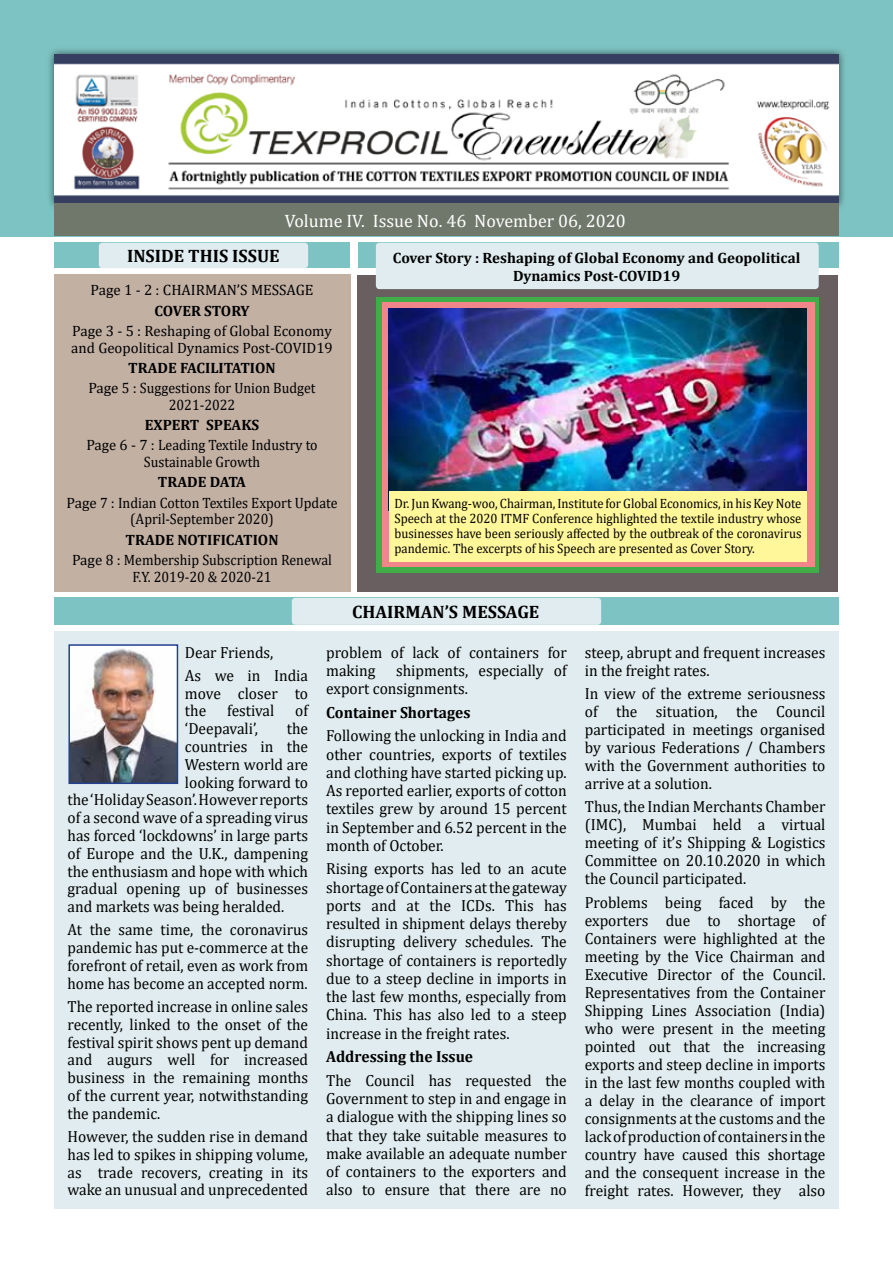
<style>
.page{position:relative;width:893px;height:1263px;background:#fff}
.page>*{position:absolute;margin:0;border:0;box-sizing:border-box;transform-origin:0 0}
.t1{font:18px "Cambria";color:#fff}
.t2{font:700 18px "Cambria";color:#000}
.t3{font:16.2px/18px "Cambria";color:#000;text-align:justify;scale:.96 1}
.t4{font:16.2px/17.9px "Cambria";color:#000;text-align:justify;scale:.95 1}
.t5{font:700 16.2px "Cambria";color:#000;scale:.96 1}
.t6{font:15px/16.8px "Cambria";color:#000;text-align:center}
.t7{font:700 15px/18px "Cambria";color:#000;text-align:center}
.t8{font:13.5px/15px "Cambria";color:#000;text-align:justify;scale:.94 1}
</style>
<div class="page">
<div style="left:0;top:0;width:893px;height:236px;background:#7ec3c3"></div>
<div style="left:357px;top:275px;width:481px;height:316px;background:#6a5f60"></div>
<div style="left:376px;top:297px;width:443px;height:276px;background:#41ad49"></div>
<div style="left:382px;top:302px;width:432px;height:264px;background:#f0868a"></div>
<div style="left:358px;top:243px;width:481px;height:25px;background:#7ec3c3"></div>
<div style="left:54px;top:243px;width:296px;height:25px;background:#7ec3c3"></div>
<div style="left:54px;top:598px;width:785px;height:27px;background:#7ec3c3"></div>
<div style="left:54px;top:631px;width:785px;height:578px;background:#e0ecef"></div>
<div style="left:46px;top:46px;width:801px;height:166px;background:#000;opacity:.6"></div>
<img style="left:54px;top:54px;width:785px;height:150px">
<div style="left:54px;top:204px;width:785px;height:32px;background:#6f786a"></div>
<div style="left:54px;top:274px;width:296px;height:317px;background:#c2b0a3"></div>
<div style="left:292px;top:598px;width:309px;height:27px;background:#e0ecef;border-radius:4px"></div>
<div style="left:99px;top:243px;width:209px;height:25px;background:#e0ecef;border-radius:4px"></div>
<img style="left:71px;top:647px;width:104px;height:134px">
<div style="left:68px;top:644px;width:110px;height:140px;border:2px solid #25408f"></div>
<div style="left:376px;top:243px;width:443px;height:46px;background:#e0ecef;border-radius:4px"></div>
<img style="left:388px;top:308px;width:418px;height:202px">
<div style="left:389px;top:492px;width:418px;height:70px;background:#fff799"></div>
<p class="t1" style="left:285px;top:210px;width:343px">Volume IV. Issue No. 46 November 06, 2020</p>
<p class="t2" style="left:127px;top:245px;width:154px">INSIDE THIS ISSUE</p>
<p class="t6" style="left:91px;top:282px;width:224px">Page 1 - 2 : CHAIRMAN’S MESSAGE</p>
<p class="t7" style="left:154px;top:301px;width:97px">COVER STORY</p>
<p class="t6" style="left:71px;top:322px;width:263px;text-align:left">Page 3 - 5 : Reshaping of Global Economy and Geopolitical Dynamics Post-COVID19</p>
<p class="t7" style="left:128px;top:358px;width:149px">TRADE FACILITATION</p>
<p class="t6" style="left:88px;top:380px;width:229px">Page 5 : Suggestions for Union Budget<br>2021-2022</p>
<p class="t7" style="left:145px;top:416px;width:116px">EXPERT SPEAKS</p>
<p class="t6" style="left:86px;top:437px;width:233px">Page 6 - 7 : Leading Textile Industry to<br>Sustainable Growth</p>
<p class="t7" style="left:158px;top:473px;width:90px">TRADE DATA</p>
<p class="t6" style="left:66px;top:494px;width:273px">Page 7 : Indian Cotton Textiles Export Update (April-September 2020)</p>
<p class="t7" style="left:125px;top:530px;width:155px">TRADE NOTIFICATION</p>
<p class="t6" style="left:72px;top:551px;width:261px">Page 8 : Membership Subscription Renewal<br>F.Y. 2019-20 &amp; 2020-21</p>
<p class="t7" style="left:393px;top:248px;width:409px">Cover Story : Reshaping of Global Economy and Geopolitical<br>Dynamics Post-COVID19</p>
<p class="t8" style="left:394px;top:495px;width:435px">Dr. Jun Kwang-woo, Chairman, Institute for Global Economics, in his Key Note Speech at the 2020 ITMF Conference highlighted the textile industry whose businesses have been seriously affected by the outbreak of the coronavirus pandemic. The excerpts of his Speech are presented as Cover Story.</p>
<p class="t2" style="left:352px;top:601px;width:189px">CHAIRMAN’S MESSAGE</p>
<p class="t3" style="left:185px;top:640px;width:130px;line-height:23.2px">Dear Friends,<br>As we in India</p>
<p class="t3" style="left:185px;top:684px;width:130px">move closer to the</p>
<p class="t3" style="left:227px;top:702px;width:51px">festival</p>
<p class="t3" style="left:295px;top:702px;width:15px">of</p>
<p class="t3" style="left:185px;top:719px;width:78px">‘Deepavali’,</p>
<p class="t3" style="left:287px;top:719px;width:24px">the</p>
<p class="t3" style="left:185px;top:737px;width:130px">countries in the</p>
<p class="t3" style="left:185px;top:755px;width:130px">Western world are</p>
<p class="t3" style="left:185px;top:773px;width:130px">looking forward to</p>
<p class="t3" style="left:68px;top:791px;width:252px">the ‘Holiday Season’. However reports</p>
<p class="t3" style="left:68px;top:808px;width:252px">of a second wave of a spreading virus</p>
<p class="t3" style="left:68px;top:826px;width:252px">has forced ‘lockdowns’ in large parts</p>
<p class="t3" style="left:68px;top:844px;width:252px">of Europe and the U.K., dampening</p>
<p class="t3" style="left:68px;top:862px;width:252px">the enthusiasm and hope with which</p>
<p class="t3" style="left:68px;top:880px;width:252px">gradual opening up of businesses</p>
<p class="t3" style="left:68px;top:898px;width:227px">and markets was being heralded.</p>
<p class="t4" style="left:68px;top:921px;width:255px">At the same time, the coronavirus pandemic has put e-commerce at the forefront of retail, even as work from home has become an accepted norm.</p>
<p class="t3" style="left:68px;top:997px;width:252px">The reported increase in online sales recently, linked to the onset of the festival spirit shows pent up demand and augurs well for increased business in the remaining months of the current year, notwithstanding the pandemic.</p>
<p class="t3" style="left:68px;top:1127px;width:252px">However, the sudden rise in demand has led to spikes in shipping volume, as trade recovers, creating in its wake an unusual and unprecedented</p>
<p class="t3" style="left:326px;top:643px;width:252px">problem of lack of containers for making</p>
<p class="t3" style="left:326px;top:661px;width:252px;text-indent:70px">shipments, especially of export consignments.</p>
<p class="t5" style="left:326px;top:702px;width:152px">Container Shortages</p>
<p class="t3" style="left:326px;top:726px;width:252px">Following the unlocking in India and other countries, exports of textiles and clothing have started picking up.<br>As reported earlier, exports of cotton textiles grew by around 15 percent in September and 6.52 percent in the month of October.</p>
<p class="t3" style="left:326px;top:860px;width:252px">Rising exports has led to an acute shortage of Containers at the gateway ports and at the ICDs. This has resulted in shipment delays thereby disrupting delivery schedules. The shortage of containers is reportedly due to a steep decline in imports in the last few months, especially from China. This has also led to a steep increase in the freight rates.</p>
<p class="t5" style="left:326px;top:1047px;width:155px">Addressing the Issue</p>
<p class="t3" style="left:326px;top:1071px;width:252px">The Council has requested the Government to step in and engage in a dialogue with the shipping lines so that they take suitable measures to make available an adequate number of containers to the exporters and also to ensure that there are no</p>
<p class="t3" style="left:585px;top:643px;width:252px">steep, abrupt and frequent increases in the freight rates.</p>
<p class="t3" style="left:585px;top:684px;width:252px">In view of the extreme seriousness of the situation, the Council participated in meetings organised by various Federations / Chambers with the Government authorities to arrive at a solution.</p>
<p class="t3" style="left:585px;top:798px;width:252px">Thus, the Indian Merchants Chamber (IMC), Mumbai held a virtual meeting of it’s Shipping &amp; Logistics Committee on 20.10.2020 in which the Council participated.</p>
<p class="t3" style="left:585px;top:893px;width:252px">Problems being faced by the exporters due to shortage of Containers were highlighted at the meeting by the Vice Chairman and Executive Director of the Council.<br>Representatives from the Container Shipping Lines Association (India) who were present in the meeting pointed out that the increasing exports and steep decline in imports in the last few months coupled with a delay in the clearance of import consignments at the customs and the lack of production of containers in the country have caused this shortage and the consequent increase in the freight rates. However, they also</p>
</div>
